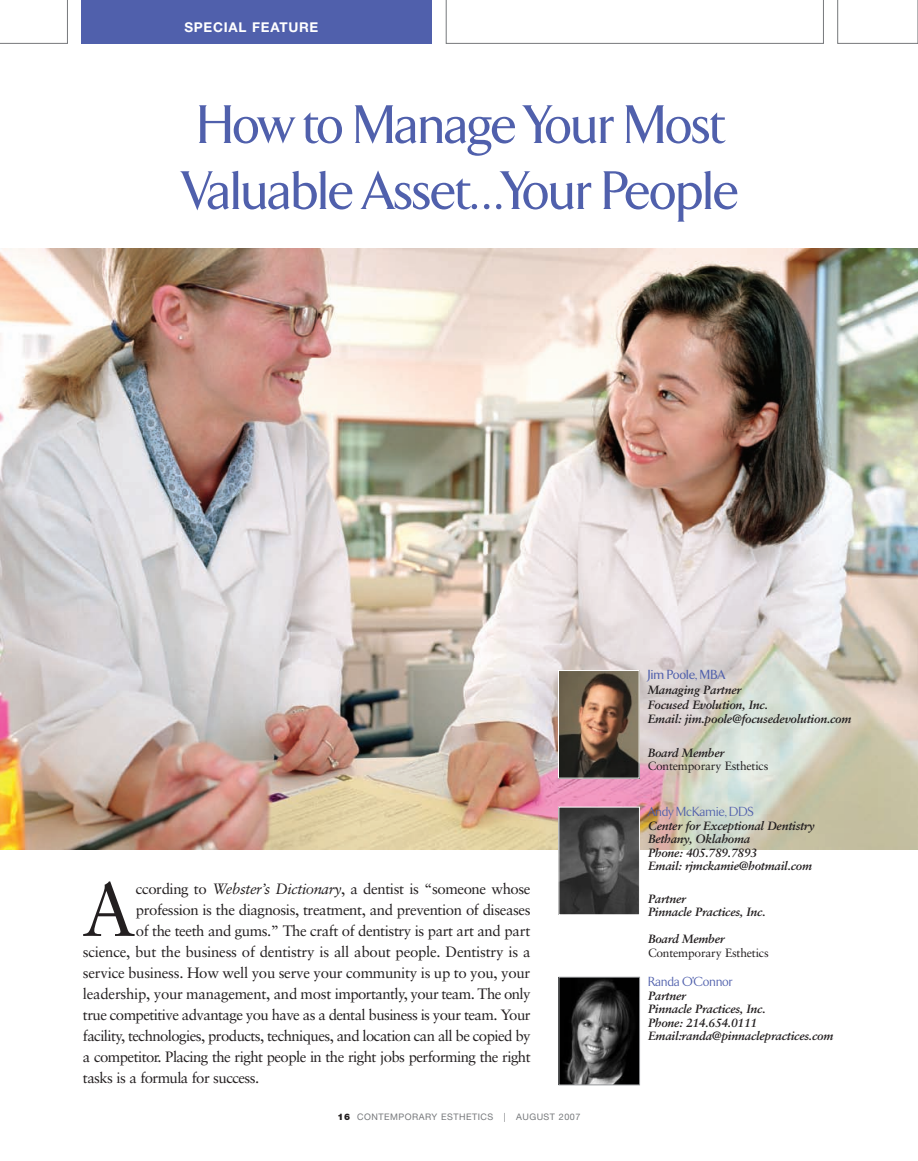
<style>
.page{position:relative;width:918px;height:1161px;background:#fff}
.page>*{position:absolute;margin:0;border:0;box-sizing:border-box;transform-origin:0 0}
.t1{font:75.15px "Sabon";color:#231f20}
.t2{font:500 55.5px/66px "TF Arrow";letter-spacing:-.015em;color:#5060ac}
.t3{font:15px "Sabon";letter-spacing:-.03em;color:#231f20}
.t4{font:13.5px "TF Arrow";color:#5060ac}
.t5{font:700 13.5px "Helvetica Neue";letter-spacing:.055em;color:#fff}
.t6{font:500 13.5px "TF Arrow";color:#5060ac}
.t7{font:italic 700 12px/13.5px "Sabon";letter-spacing:-.015em;color:#231f20}
.t8{font:12px "Sabon";letter-spacing:-.015em;color:#231f20}
.t9{font:9px "Helvetica Neue";letter-spacing:.055em;color:#76787b}
.s1{font-style:italic}
.s2{font-weight:900;color:#231f20}
</style>
<div class="page">
<img style="left:0;top:249px;width:918px;height:600px">
<div style="left:81px;top:0;width:351px;height:44px;background:#5060ac"></div>
<svg style="left:446px;top:0;width:378px;height:44px"></svg>
<svg style="left:0;top:0;width:68px;height:44px"></svg>
<svg style="left:837px;top:0;width:81px;height:44px"></svg>
<img style="left:560px;top:672px;width:77px;height:104px">
<div style="left:558px;top:670px;width:81px;height:108px;border:1px solid #fff"></div>
<img style="left:561px;top:979px;width:77px;height:104px">
<div style="left:559px;top:977px;width:81px;height:108px;border:1px solid #939598"></div>
<img style="left:561px;top:809px;width:77px;height:104px">
<div style="left:559px;top:807px;width:81px;height:108px;border:1px solid #fff"></div>
<p class="t5" style="left:184px;top:22px;width:136px">SPECIAL FEATURE</p>
<h2 class="t2" style="left:184px;top:97px;width:557px">How to Manage Your Most<br>Valuable Asset…Your People</h2>
<h1 class="t1" style="left:82px;top:879px;width:56px">A</h1>
<p class="t3" style="left:136px;top:883px;width:396px">ccording to <span class="s1">Webster’s Dictionary</span>, a dentist is “someone whose</p>
<p class="t3" style="left:136px;top:904px;width:396px">profession is the diagnosis, treatment, and prevention of diseases</p>
<p class="t3" style="left:136px;top:925px;width:396px">of the teeth and gums.” The craft of dentistry is part art and part</p>
<p class="t3" style="left:83px;top:946px;width:449px">science, but the business of dentistry is all about people. Dentistry is a</p>
<p class="t3" style="left:83px;top:967px;width:449px">service business. How well you serve your community is up to you, your</p>
<p class="t3" style="left:83px;top:988px;width:449px">leadership, your management, and most importantly, your team. The only</p>
<p class="t3" style="left:83px;top:1009px;width:449px">true competitive advantage you have as a dental business is your team. Your</p>
<p class="t3" style="left:83px;top:1030px;width:449px">facility, technologies, products, techniques, and location can all be copied by</p>
<p class="t3" style="left:83px;top:1051px;width:449px">a competitor. Placing the right people in the right jobs performing the right</p>
<p class="t3" style="left:83px;top:1072px;width:178px">tasks is a formula for success.</p>
<p class="t9" style="left:338px;top:1114px;width:244px"><span class="s2">16</span> CONTEMPORARY ESTHETICS | AUGUST 2007</p>
<p class="t6" style="left:648px;top:670px;width:79px">Jim Poole, MBA</p>
<p class="t7" style="left:648px;top:684px;width:122px;line-height:15px">Managing Partner<br>Focused Evolution, Inc.</p>
<p class="t7" style="left:648px;top:713px;width:205px">Email: jim.poole@focusedevolution.com</p>
<p class="t7" style="left:648px;top:747px;width:78px">Board Member</p>
<p class="t8" style="left:648px;top:761px;width:122px">Contemporary Esthetics</p>
<p class="t4" style="left:648px;top:807px;width:108px">Andy McKamie, DDS</p>
<p class="t7" style="left:648px;top:820px;width:168px">Center for Exceptional Dentistry<br>Bethany, Oklahoma<br>Phone: 405.789.7893<br>Email: rjmckamie@hotmail.com</p>
<p class="t7" style="left:648px;top:893px;width:119px">Partner<br>Pinnacle Practices, Inc.</p>
<p class="t7" style="left:648px;top:933px;width:78px">Board Member</p>
<p class="t8" style="left:648px;top:948px;width:122px">Contemporary Esthetics</p>
<p class="t4" style="left:648px;top:977px;width:86px">Randa O'Connor</p>
<p class="t7" style="left:648px;top:990px;width:187px">Partner<br>Pinnacle Practices, Inc.<br>Phone: 214.654.0111<br>Email:randa@pinnaclepractices.com</p>
</div>
